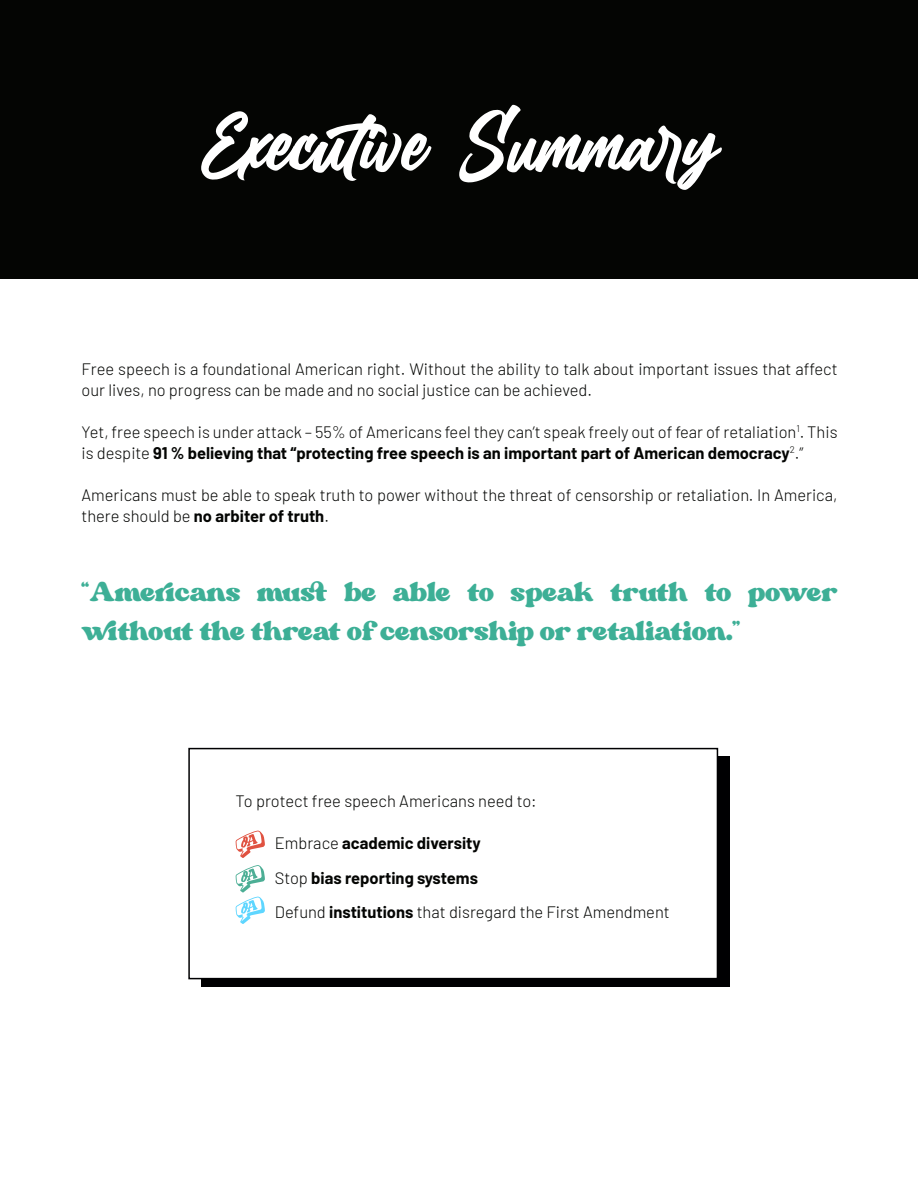
<style>
.page{position:relative;width:918px;height:1188px;background:#fff}
.page>*{position:absolute;margin:0;border:0;box-sizing:border-box;transform-origin:0 0}
.t1{font:84px "Billion Dreams";color:#fff}
.t2{font:39px/39px "Margin";color:#3daf96}
.t3{font:300 16.5px/21px "Barlow";color:#040503}
.t4{font:700 16.5px "Barlow";color:#040503}
.s1{font-weight:700}
.s2{font-weight:300}
</style>
<div class="page">
<div style="left:201px;top:757px;width:529px;height:230px;background:#000002"></div>
<div style="left:0;top:0;width:918px;height:278px;background:#040503"></div>
<div style="left:188px;top:748px;width:530px;height:231px;background:#fff;border:2px solid #000002"></div>
<svg style="left:236px;top:831px;width:29px;height:27px"></svg>
<svg style="left:236px;top:865px;width:29px;height:59px"></svg>
<p class="t1" style="left:200px;top:83px;width:520px">Executive Summary</p>
<p class="t3" style="left:82px;top:357px;width:758px">Free speech is a foundational American right. Without the ability to talk about important issues that affect our lives, no progress can be made and no social justice can be achieved.</p>
<p class="t3" style="left:82px;top:420px;width:757px">Yet, free speech is under attack – 55% of Americans feel they can’t speak freely out of fear of retaliation<sup>1</sup>. This is despite <span class="s1">91 % believing that “protecting free speech is an important part of American democracy</span><sup>2</sup>.”</p>
<p class="t3" style="left:82px;top:483px;width:757px">Americans must be able to speak truth to power without the threat of censorship or retaliation. In America, there should be <span class="s1">no arbiter of truth</span>.</p>
<p class="t2" style="left:82px;top:572px;width:758px">“Americans must be able to speak truth to power without the threat of censorship or retaliation.”</p>
<p class="t3" style="left:236px;top:789px;width:303px">To protect free speech Americans need to:</p>
<p class="t4" style="left:275px;top:831px;width:208px"><span class="s2">Embrace</span> academic diversity</p>
<p class="t4" style="left:275px;top:865px;width:205px"><span class="s2">Stop</span> bias reporting systems</p>
<p class="t3" style="left:275px;top:900px;width:397px">Defund <span class="s1">institutions</span> that disregard the First Amendment</p>
</div>
